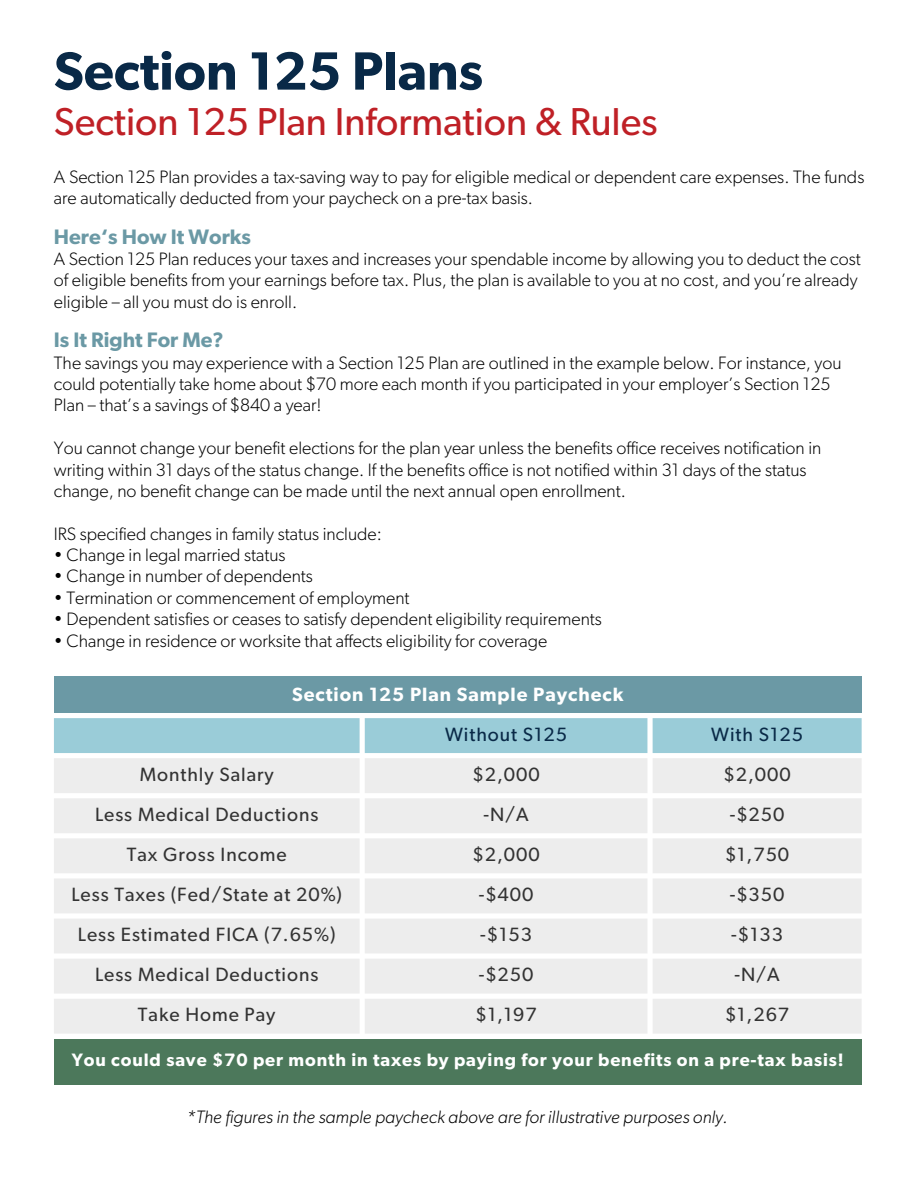
<style>
.page{position:relative;width:918px;height:1188px;background:#fff}
.page>*{position:absolute;margin:0;border:0;box-sizing:border-box;transform-origin:0 0}
.t1{font:600 54px "Gibson";color:#092947}
.t2{font:39px "Gibson";color:#bf2026}
.t3{font:600 21px "Gibson";color:#6b99a5}
.t4{font:19.2px "Gibson";letter-spacing:.05em;color:#333}
.t5{font:600 19.2px "Gibson";letter-spacing:.05em;color:#fff}
.t6{font:19.2px "Gibson";letter-spacing:.05em;color:#092947}
.t7{font:300 18px/21.3px "Gibson";color:#000}
.t8{font:600 18px "Gibson";letter-spacing:.05em;color:#fff}
.t9{font:italic 300 18px "Gibson";color:#000}
</style>
<div class="page">
<div style="left:54px;top:677px;width:808px;height:36px;background:#6b99a5"></div>
<div style="left:54px;top:718px;width:808px;height:35px;background:#9accd8"></div>
<svg style="left:54px;top:758px;width:808px;height:276px;fill:#ededed"></svg>
<div style="left:54px;top:1039px;width:808px;height:46px;background:#4c785b"></div>
<p class="t1" style="left:54px;top:46px;width:431px">Section 125 Plans</p>
<p class="t2" style="left:54px;top:104px;width:605px">Section 125 Plan Information &amp; Rules</p>
<h1 class="t7" style="left:54px;top:167px;width:812px">A Section 125 Plan provides a tax-saving way to pay for eligible medical or dependent care expenses. The funds are automatically deducted from your paycheck on a pre-tax basis.</h1>
<p class="t3" style="left:54px;top:227px;width:198px">Here‘s How It Works</p>
<p class="t7" style="left:54px;top:249px;width:808px">A Section 125 Plan reduces your taxes and increases your spendable income by allowing you to deduct the cost of eligible benefits from your earnings before tax. Plus, the plan is available to you at no cost, and you’re already eligible – all you must do is enroll.</p>
<p class="t3" style="left:54px;top:330px;width:171px">Is It Right For Me?</p>
<p class="t7" style="left:54px;top:353px;width:789px">The savings you may experience with a Section 125 Plan are outlined in the example below. For instance, you could potentially take home about $70 more each month if you participated in your employer’s Section 125<br>Plan – that’s a savings of $840 a year!</p>
<p class="t7" style="left:54px;top:438px;width:769px">You cannot change your benefit elections for the plan year unless the benefits office receives notification in</p>
<p class="t7" style="left:54px;top:459px;width:754px">writing within 31 days of the status change. If the benefits office is not notified within 31 days of the status</p>
<p class="t7" style="left:54px;top:481px;width:574px">change, no benefit change can be made until the next annual open enrollment.</p>
<p class="t7" style="left:54px;top:524px;width:329px">IRS specified changes in family status include:</p>
<p class="t7" style="left:54px;top:545px;width:233px">• Change in legal married status</p>
<p class="t7" style="left:54px;top:566px;width:261px">• Change in number of dependents</p>
<p class="t7" style="left:54px;top:588px;width:357px">• Termination or commencement of employment</p>
<p class="t7" style="left:54px;top:609px;width:549px">• Dependent satisfies or ceases to satisfy dependent eligibility requirements</p>
<p class="t7" style="left:54px;top:630px;width:495px">• Change in residence or worksite that affects eligibility for coverage</p>
<p class="t5" style="left:292px;top:685px;width:333px">Section 125 Plan Sample Paycheck</p>
<p class="t6" style="left:445px;top:725px;width:124px">Without S125</p>
<p class="t6" style="left:711px;top:725px;width:93px">With S125</p>
<p class="t4" style="left:140px;top:765px;width:136px">Monthly Salary</p>
<p class="t4" style="left:473px;top:765px;width:69px">$2,000</p>
<p class="t4" style="left:724px;top:765px;width:69px">$2,000</p>
<p class="t4" style="left:95px;top:805px;width:225px">Less Medical Deductions</p>
<p class="t4" style="left:483px;top:805px;width:47px">-N/A</p>
<p class="t4" style="left:730px;top:805px;width:56px">-$250</p>
<p class="t4" style="left:127px;top:846px;width:161px">Tax Gross Income</p>
<p class="t4" style="left:473px;top:846px;width:69px">$2,000</p>
<p class="t4" style="left:725px;top:846px;width:66px">$1,750</p>
<p class="t4" style="left:71px;top:886px;width:272px">Less Taxes (Fed/State at 20%)</p>
<p class="t4" style="left:479px;top:886px;width:56px">-$400</p>
<p class="t4" style="left:730px;top:886px;width:56px">-$350</p>
<p class="t4" style="left:78px;top:926px;width:259px">Less Estimated FICA (7.65%)</p>
<p class="t4" style="left:480px;top:926px;width:53px">-$153</p>
<p class="t4" style="left:731px;top:926px;width:53px">-$133</p>
<p class="t4" style="left:95px;top:966px;width:225px">Less Medical Deductions</p>
<p class="t4" style="left:479px;top:966px;width:56px">-$250</p>
<p class="t4" style="left:734px;top:966px;width:47px">-N/A</p>
<p class="t4" style="left:138px;top:1006px;width:139px">Take Home Pay</p>
<p class="t4" style="left:475px;top:1006px;width:63px">$1,197</p>
<p class="t4" style="left:725px;top:1006px;width:66px">$1,267</p>
<p class="t8" style="left:72px;top:1051px;width:773px">You could save $70 per month in taxes by paying for your benefits on a pre-tax basis!</p>
<h2 class="t9" style="left:187px;top:1109px;width:543px">*The figures in the sample paycheck above are for illustrative purposes only.</h2>
</div>
